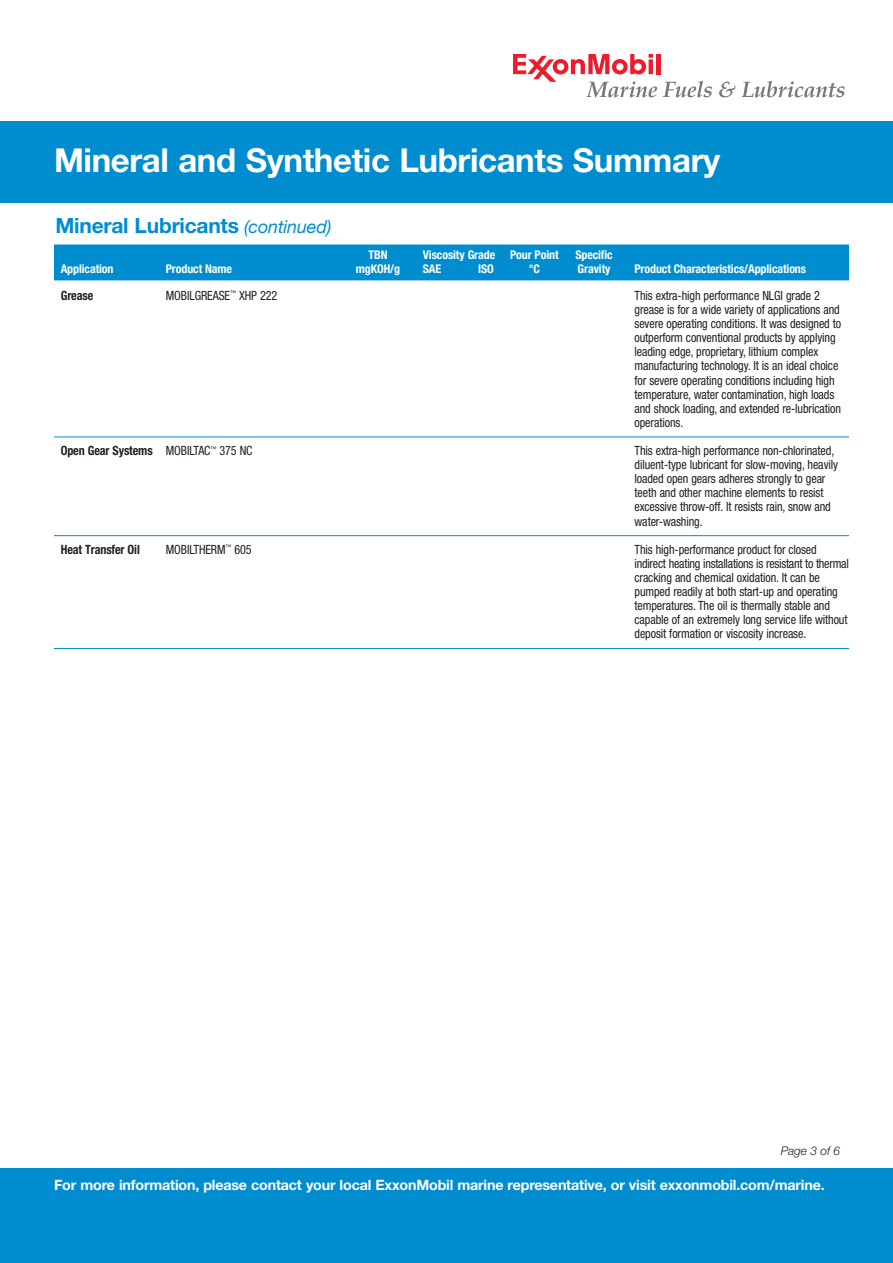
<style>
.page{position:relative;width:893px;height:1263px;background:#fff}
.page>*{position:absolute;margin:0;border:0;box-sizing:border-box;transform-origin:0 0}
.t1{font:700 33px "Helvetica Neue LT Std";letter-spacing:-.01em;color:#fff}
.t2{font:700 21px "Helvetica Neue LT Std";letter-spacing:-.01em;color:#008dd0}
.t3{font:700 14.25px "Helvetica Neue LT Std";letter-spacing:-.01em;color:#fff}
.t4{font:condensed 12.75px/14.1px "Helvetica Neue LT Std";letter-spacing:-.01em;color:#231f20;scale:.95 1}
.t5{font:700 condensed 12.75px "Helvetica Neue LT Std";letter-spacing:-.01em;color:#231f20;scale:.95 1}
.t6{font:700 condensed 12px "Helvetica Neue LT Std";letter-spacing:-.01em;color:#fff}
.t7{font:italic 300 12px "Helvetica Neue LT Std";letter-spacing:-.01em;color:#231f20}
.s1{font-weight:400;font-style:italic;font-size:18px}
.s2{font-weight:400}
</style>
<div class="page">
<div style="left:0;top:122px;width:892px;height:81px;background:#008dd0"></div>
<div style="left:0;top:1168px;width:892px;height:95px;background:#008dd0"></div>
<div style="left:54px;top:245px;width:795px;height:18px;background:#008dd0"></div>
<div style="left:54px;top:262px;width:795px;height:18px;background:#008dd0"></div>
<hr style="left:54px;top:437px;width:795px;height:1px;background:#008dd0">
<hr style="left:54px;top:535px;width:795px;height:1px;background:#008dd0">
<hr style="left:54px;top:648px;width:795px;height:1px;background:#008dd0">
<svg style="left:513px;top:54px;width:199px;height:43px"></svg>
<svg style="left:719px;top:81px;width:126px;height:16px"></svg>
<h1 class="t1" style="left:54px;top:140px;width:668px">Mineral and Synthetic Lubricants Summary</h1>
<h2 class="t2" style="left:56px;top:212px;width:277px">Mineral Lubricants <span class="s1">(continued)</span></h2>
<p class="t6" style="left:368px;top:248px;width:21px">TBN</p>
<p class="t6" style="left:423px;top:248px;width:137px">Viscosity Grade Pour Point</p>
<p class="t6" style="left:575px;top:248px;width:39px">Specific</p>
<p class="t6" style="left:61px;top:261px;width:54px">Application</p>
<p class="t6" style="left:166px;top:261px;width:68px">Product Name</p>
<p class="t6" style="left:356px;top:261px;width:46px">mgKOH/g</p>
<p class="t6" style="left:423px;top:261px;width:20px">SAE</p>
<p class="t6" style="left:478px;top:261px;width:17px">ISO</p>
<p class="t6" style="left:529px;top:261px;width:13px">°C</p>
<p class="t6" style="left:578px;top:261px;width:34px">Gravity</p>
<p class="t6" style="left:634px;top:261px;width:173px">Product Characteristics/Applications</p>
<p class="t5" style="left:61px;top:288px;width:36px">Grease</p>
<p class="t4" style="left:166px;top:288px;width:119px">MOBILGREASE<sup>™</sup> XHP 222</p>
<p class="t4" style="left:634px;top:288px;width:219px">This extra-high performance NLGI grade 2 grease is for a wide variety of applications and severe operating conditions. It was designed to outperform conventional products by applying leading edge, proprietary, lithium complex manufacturing technology. It is an ideal choice for severe operating conditions including high temperature, water contamination, high loads and shock loading, and extended re-lubrication operations.</p>
<p class="t5" style="left:61px;top:443px;width:203px">Open Gear Systems <span class="s2">MOBILTAC</span><sup>™</sup> <span class="s2">375 NC</span></p>
<p class="t4" style="left:634px;top:443px;width:216px">This extra-high performance non-chlorinated, diluent-type lubricant for slow-moving, heavily loaded open gears adheres strongly to gear teeth and other machine elements to resist excessive throw-off. It resists rain, snow and water-washing.</p>
<p class="t5" style="left:61px;top:541px;width:85px">Heat Transfer Oil</p>
<p class="t4" style="left:166px;top:542px;width:92px">MOBILTHERM<sup>™</sup> 605</p>
<p class="t4" style="left:634px;top:542px;width:227px">This high-performance product for closed indirect heating installations is resistant to thermal cracking and chemical oxidation. It can be pumped readily at both start-up and operating temperatures. The oil is thermally stable and capable of an extremely long service life without deposit formation or viscosity increase.</p>
<p class="t7" style="left:781px;top:1143px;width:61px">Page 3 of 6</p>
<p class="t3" style="left:54px;top:1176px;width:772px">For more information, please contact your local ExxonMobil marine representative, or visit exxonmobil.com/marine.</p>
</div>
